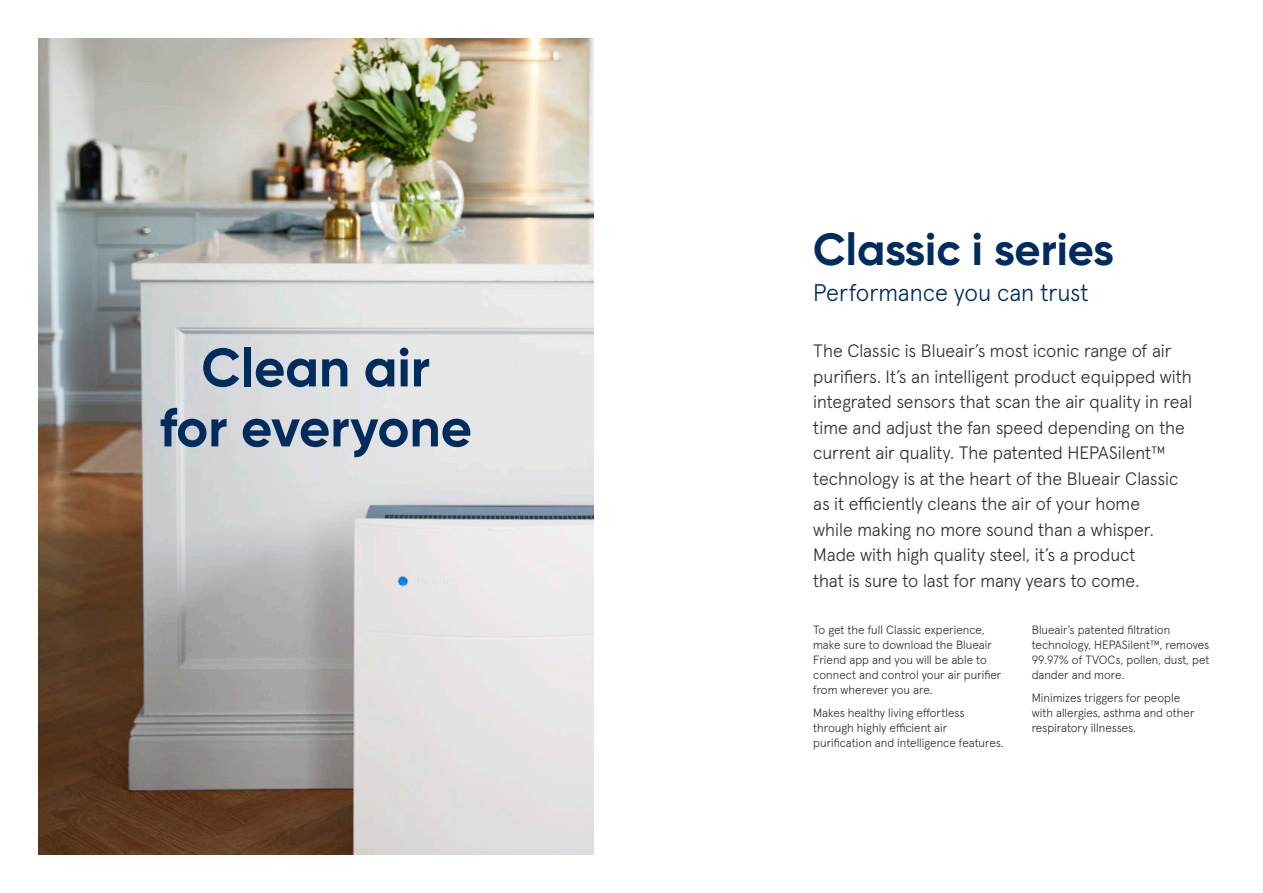
<style>
.page{position:relative;width:1263px;height:893px;background:#fff}
.page>*{position:absolute;margin:0;border:0;box-sizing:border-box;transform-origin:0 0}
.t1{font:700 54px/60px "Gilroy";color:#002c5d;text-align:center}
.t2{font:700 45px "Gilroy";color:#002c5d}
.t3{font:300 24px "Apercu Pro";letter-spacing:-.005em;color:#002c5d}
.t4{font:300 18px/25.5px "Apercu Pro";color:#312f30}
.t5{font:300 12px/15px "Apercu Pro";color:#312f30}
</style>
<div class="page">
<img style="left:38px;top:38px;width:555px;height:817px">
<h1 class="t1" style="left:159px;top:341px;width:314px">Clean air<br>for everyone</h1>
<h2 class="t2" style="left:813px;top:229px;width:302px">Classic i series</h2>
<h3 class="t3" style="left:813px;top:283px;width:277px">Performance you can trust</h3>
<p class="t4" style="left:813px;top:340px;width:381px">The Classic is Blueair’s most iconic range of air purifiers. It’s an intelligent product equipped with integrated sensors that scan the air quality in real time and adjust the fan speed depending on the current air quality. The patented HEPASilent™ technology is at the heart of the Blueair Classic as it efficiently cleans the air of your home<br>while making no more sound than a whisper.<br>Made with high quality steel, it’s a product<br>that is sure to last for many years to come.</p>
<p class="t5" style="left:813px;top:623px;width:190px">To get the full Classic experience, make sure to download the Blueair<br>Friend app and you will be able to connect and control your air purifier from wherever you are.</p>
<p class="t5" style="left:813px;top:707px;width:192px">Makes healthy living effortless through highly efficient air purification and intelligence features.</p>
<p class="t5" style="left:1032px;top:623px;width:179px">Blueair’s patented filtration technology, HEPASilent™, removes<br>99.97% of TVOCs, pollen, dust, pet dander and more.</p>
<p class="t5" style="left:1032px;top:692px;width:164px">Minimizes triggers for people with allergies, asthma and other respiratory illnesses.</p>
</div>
